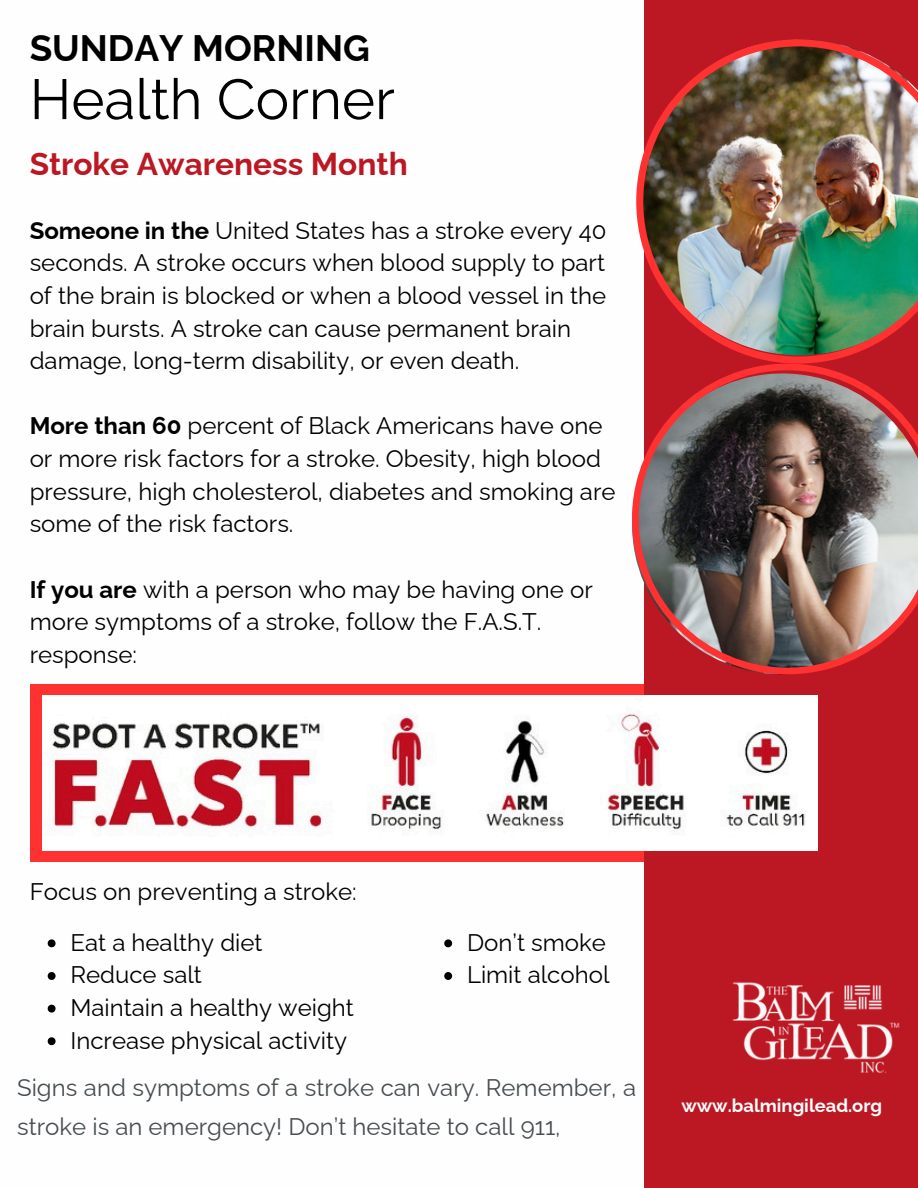
<style>
.page{position:relative;width:918px;height:1188px;background:#fff}
.page>*{position:absolute;margin:0;border:0;box-sizing:border-box;transform-origin:0 0}
.t1{font:56.55px "Raleway";color:#000}
.t2{font:700 36.9px "Raleway";color:#000}
.t3{font:700 31.65px "Raleway";color:#bc1823}
.t4{font:24px/32.7px "Raleway";color:#000}
.t5{font:24px/39.3px "Raleway";color:#464c50}
.t6{font:700 18.3px "Raleway";color:#fefefe}
.s1{font-weight:700}
</style>
<div class="page">
<div style="left:30px;top:684px;width:824px;height:177px;background:#ff3131"></div>
<div style="left:644px;top:0;width:274px;height:1188px;background:#bc1823"></div>
<img style="left:42px;top:695px;width:775px;height:155px">
<img style="left:732px;top:982px;width:168px;height:91px">
<img style="left:636px;top:39px;width:282px;height:324px">
<svg style="left:48px;top:939px;width:8px;height:8px"></svg>
<svg style="left:48px;top:972px;width:8px;height:8px"></svg>
<svg style="left:48px;top:1005px;width:8px;height:8px"></svg>
<svg style="left:48px;top:1037px;width:8px;height:8px"></svg>
<svg style="left:444px;top:939px;width:8px;height:8px"></svg>
<svg style="left:444px;top:972px;width:8px;height:8px"></svg>
<img style="left:632px;top:364px;width:286px;height:310px">
<p class="t2" style="left:30px;top:26px;width:342px">SUNDAY MORNING</p>
<p class="t1" style="left:30px;top:66px;width:367px">Health Corner</p>
<p class="t3" style="left:30px;top:146px;width:380px">Stroke Awareness Month</p>
<p class="t4" style="left:30px;top:214px;width:578px"><span class="s1">Someone in the</span> United States has a stroke every 40 seconds. A stroke occurs when blood supply to part of the brain is blocked or when a blood vessel in the brain bursts. A stroke can cause permanent brain damage, long-term disability, or even death.</p>
<h2 class="t4" style="left:30px;top:410px;width:587px"><span class="s1">More than 60</span> percent of Black Americans have one or more risk factors for a stroke. Obesity, high blood pressure, high cholesterol, diabetes and smoking are some of the risk factors.</h2>
<h2 class="t4" style="left:30px;top:573px;width:565px"><span class="s1">If you are</span> with a person who may be having one or more symptoms of a stroke, follow the F.A.S.T. response:</h2>
<p class="t4" style="left:30px;top:876px;width:329px">Focus on preventing a stroke:</p>
<h2 class="t4" style="left:70px;top:926px;width:194px">Eat a healthy diet</h2>
<p class="t4" style="left:70px;top:958px;width:133px">Reduce salt</p>
<p class="t4" style="left:70px;top:991px;width:285px">Maintain a healthy weight</p>
<p class="t4" style="left:70px;top:1024px;width:278px">Increase physical activity</p>
<p class="t4" style="left:467px;top:926px;width:140px">Don’t smoke</p>
<p class="t4" style="left:467px;top:958px;width:144px">Limit alcohol</p>
<p class="t5" style="left:17px;top:1068px;width:621px">Signs and symptoms of a stroke can vary. Remember, a stroke is an emergency! Don’t hesitate to call 911,</p>
<h2 class="t6" style="left:681px;top:1095px;width:202px">www.balmingilead.org</h2>
</div>
